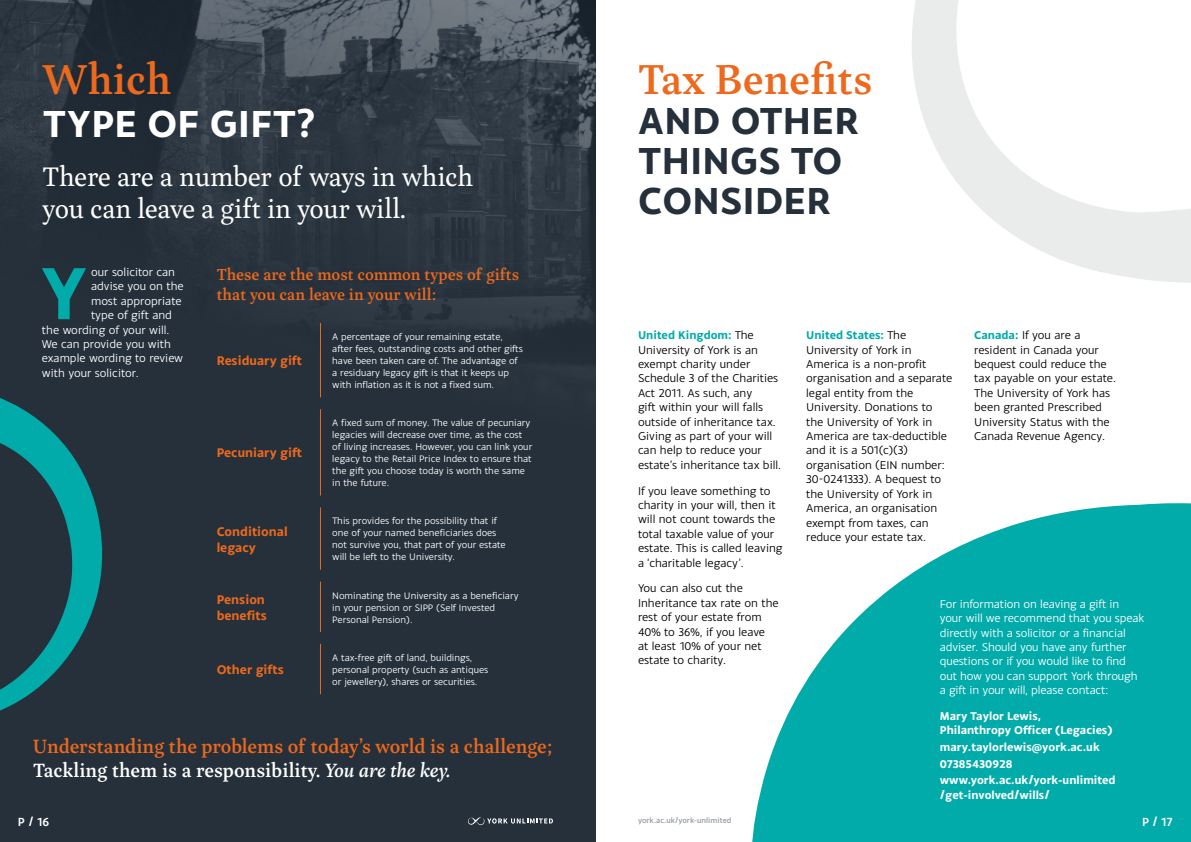
<style>
.page{position:relative;width:1191px;height:842px;background:#fff}
.page>*{position:absolute;margin:0;border:0;box-sizing:border-box;transform-origin:0 0}
.t1{font:700 78.5px "Monsal Gothic";color:#00abaa}
.t2{font:500 43.7px "Inka A Text";color:#ec691d}
.t3{font:700 40px/40px "Monsal Gothic";letter-spacing:.01em;color:#25303b}
.t4{font:700 40px "Monsal Gothic";letter-spacing:.01em;color:#fff}
.t5{font:28px/32px "Inka A Text";letter-spacing:-.01em;color:#fff}
.t6{font:500 20.1px/24.1px "Inka A Text";color:#ec691d}
.t7{font:500 16.7px/20px "Inka A Text";color:#ec691d}
.t8{font:700 13.3px/16px "Monsal Gothic";color:#ec691d}
.t9{font:500 12.5px "Monsal Gothic";color:#fff}
.t10{font:12px/14.4px "Monsal Gothic";color:#000}
.t11{font:12px/14.4px "Monsal Gothic";letter-spacing:-.01em;color:#fff}
.t12{font:700 12px/16.8px "Monsal Gothic";color:#fff}
.t13{font:10px/12px "Monsal Gothic";color:#fff}
.t14{font:500 8px "Monsal Gothic";color:#999ea8}
.s1{color:#fff}
.s2{font-style:italic;color:#fff}
.s3{font-weight:700;color:#00abaa}
</style>
<div class="page">
<div style="left:0;top:0;width:595px;height:842px;background:#25303b"></div>
<img style="left:0;top:0;width:595px;height:398px">
<svg style="left:912px;top:0;width:279px;height:283px"></svg>
<svg style="left:0;top:383px;width:102px;height:328px"></svg>
<hr style="left:320px;top:323px;width:1px;height:74px;background:#ec691d">
<hr style="left:320px;top:409px;width:1px;height:87px;background:#ec691d">
<hr style="left:320px;top:507px;width:1px;height:63px;background:#ec691d">
<hr style="left:320px;top:582px;width:1px;height:50px;background:#ec691d">
<hr style="left:320px;top:644px;width:1px;height:50px;background:#ec691d">
<svg style="left:752px;top:503px;width:439px;height:339px;fill:#00abaa"></svg>
<svg style="left:468px;top:817px;width:85px;height:8px"></svg>
<h2 class="t2" style="left:43px;top:54px;width:130px">Which</h2>
<h3 class="t4" style="left:43px;top:98px;width:275px">TYPE OF GIFT?</h3>
<h3 class="t5" style="left:43px;top:161px;width:432px">There are a number of ways in which you can leave a gift in your will.</h3>
<h1 class="t1" style="left:40px;top:242px;width:49px">Y</h1>
<p class="t11" style="left:91px;top:264px;width:85px">our solicitor can</p>
<p class="t11" style="left:91px;top:279px;width:94px">advise you on the</p>
<p class="t11" style="left:91px;top:293px;width:92px">most appropriate</p>
<p class="t11" style="left:91px;top:308px;width:82px">type of gift and</p>
<p class="t11" style="left:42px;top:322px;width:129px">the wording of your will.</p>
<p class="t11" style="left:42px;top:336px;width:131px">We can provide you with</p>
<p class="t11" style="left:42px;top:351px;width:143px">example wording to review</p>
<p class="t11" style="left:42px;top:365px;width:98px">with your solicitor.</p>
<h3 class="t7" style="left:217px;top:265px;width:304px">These are the most common types of gifts that you can leave in your will:</h3>
<p class="t8" style="left:217px;top:352px;width:87px">Residuary gift</p>
<p class="t8" style="left:217px;top:445px;width:87px">Pecuniary gift</p>
<p class="t13" style="left:332px;top:330px;width:192px">A percentage of your remaining estate, after fees, outstanding costs and other gifts have been taken care of. The advantage of a residuary legacy gift is that it keeps up with inflation as it is not a fixed sum.</p>
<p class="t13" style="left:332px;top:416px;width:201px">A fixed sum of money. The value of pecuniary legacies will decrease over time, as the cost of living increases. However, you can link your legacy to the Retail Price Index to ensure that the gift you choose today is worth the same in the future.</p>
<p class="t8" style="left:217px;top:523px;width:72px">Conditional legacy</p>
<p class="t13" style="left:332px;top:515px;width:175px">This provides for the possibility that if one of your named beneficiaries does not survive you, that part of your estate will be left to the University.</p>
<p class="t8" style="left:217px;top:591px;width:52px">Pension benefits</p>
<p class="t13" style="left:332px;top:589px;width:188px">Nominating the University as a beneficiary in your pension or SIPP (Self Invested<br>Personal Pension).</p>
<p class="t8" style="left:217px;top:661px;width:69px">Other gifts</p>
<p class="t13" style="left:332px;top:651px;width:158px">A tax-free gift of land, buildings, personal property (such as antiques or jewellery), shares or securities.</p>
<h3 class="t6" style="left:33px;top:734px;width:521px">Understanding the problems of today’s world is a challenge;<br><span class="s1">Tackling them is a responsibility.</span> <span class="s2">You are the key.</span></h3>
<h2 class="t2" style="left:638px;top:54px;width:236px">Tax Benefits</h2>
<h3 class="t3" style="left:638px;top:100px;width:223px">AND OTHER<br>THINGS TO<br>CONSIDER</h3>
<p class="t10" style="left:638px;top:328px;width:145px"><span class="s3">United Kingdom:</span> The<br>University of York is an exempt charity under<br>Schedule 3 of the Charities<br>Act 2011. As such, any<br>gift within your will falls outside of inheritance tax.<br>Giving as part of your will can help to reduce your estate’s inheritance tax bill.</p>
<p class="t10" style="left:638px;top:483px;width:146px">If you leave something to charity in your will, then it will not count towards the total taxable value of your estate. This is called leaving a ‘charitable legacy’.</p>
<p class="t10" style="left:638px;top:581px;width:142px">You can also cut the<br>Inheritance tax rate on the rest of your estate from<br>40% to 36%, if you leave<br>at least 10% of your net estate to charity.</p>
<p class="t10" style="left:806px;top:328px;width:148px"><span class="s3">United States:</span> The<br>University of York in<br>America is a non-profit organisation and a separate legal entity from the<br>University. Donations to the University of York in<br>America are tax-deductible and it is a 501(c)(3) organisation (EIN number:<br>30-0241333). A bequest to the University of York in<br>America, an organisation exempt from taxes, can reduce your estate tax.</p>
<p class="t10" style="left:974px;top:328px;width:143px"><span class="s3">Canada:</span> If you are a resident in Canada your bequest could reduce the tax payable on your estate.<br>The University of York has been granted Prescribed<br>University Status with the<br>Canada Revenue Agency.</p>
<p class="t11" style="left:939px;top:596px;width:206px">For information on leaving a gift in your will we recommend that you speak directly with a solicitor or a financial adviser. Should you have any further questions or if you would like to find out how you can support York through a gift in your will, please contact:</p>
<p class="t12" style="left:939px;top:708px;width:174px;line-height:14.4px">Mary Taylor Lewis,<br>Philanthropy Officer (Legacies)</p>
<p class="t12" style="left:939px;top:738px;width:177px">mary.taylorlewis@york.ac.uk<br>07385430928 www.york.ac.uk/york-unlimited</p>
<p class="t12" style="left:939px;top:786px;width:112px">/get-involved/wills/</p>
<p class="t9" style="left:18px;top:814px;width:33px">P / 16</p>
<p class="t14" style="left:638px;top:816px;width:95px">york.ac.uk/york-unlimited</p>
<p class="t9" style="left:1142px;top:814px;width:32px">P / 17</p>
</div>
